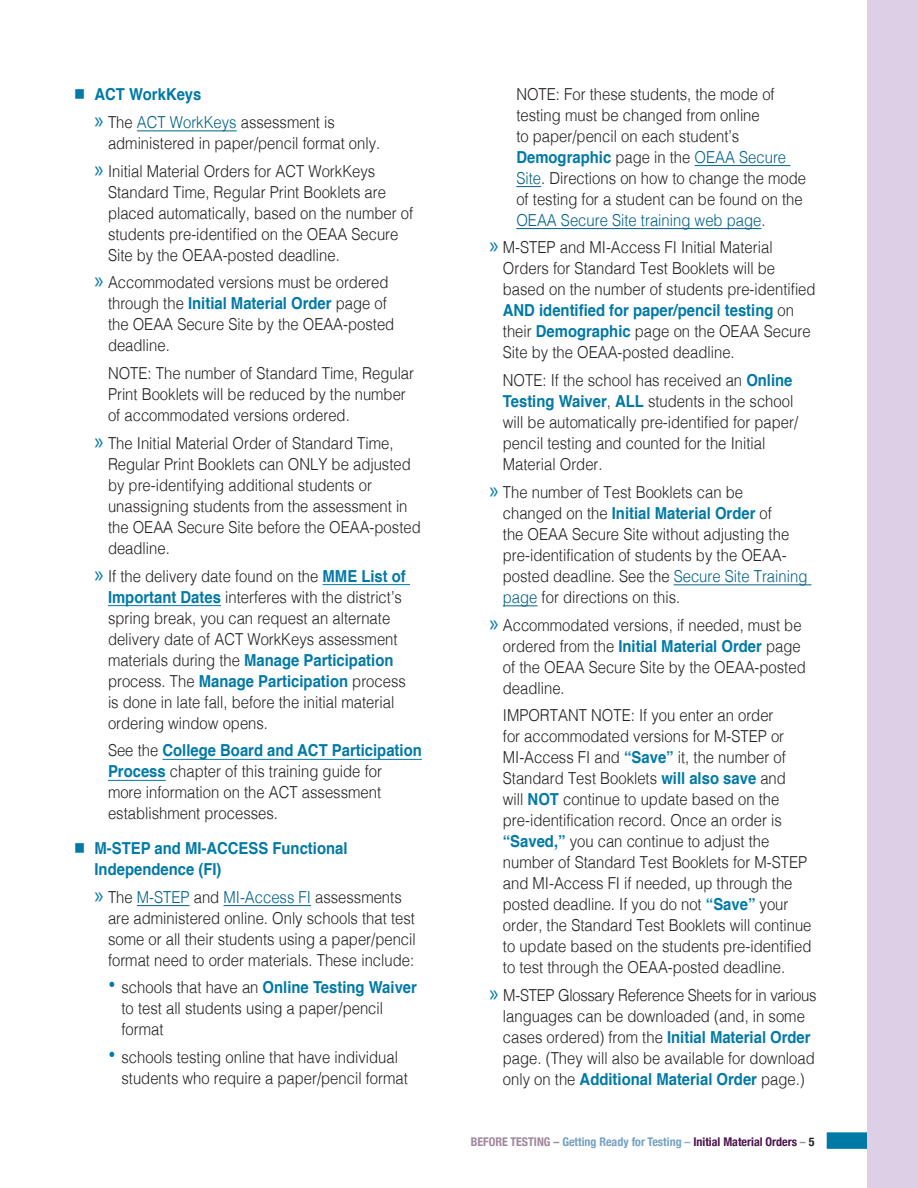
<style>
.page{position:relative;width:918px;height:1188px;background:#fff}
.page>*{position:absolute;margin:0;border:0;box-sizing:border-box;transform-origin:0 0}
.text1{font:300 16.5px/21px "Helvetica";color:#231f20;scale:.9 1}
.t1{font:700 16.5px/21px "Helvetica";color:#0079a6;scale:.9 1}
.t2{font:700 condensed 12px "Helvetica Neue";color:#76a1c2}
.s1{font-family:"Myriad Pro";font-weight:400;font-size:24px;color:#0079a6}
.s2{color:#006084}
.s3{font-weight:700;color:#0079a6}
.s4{font-weight:700;font-size:24px;color:#0079a6}
.s5{color:#a0879d}
.s6{color:#8badca}
.s7{color:#4b134a}
.s8{color:#939598}
.s9{color:#231f20}
</style>
<div class="page">
<div style="left:827px;top:1132px;width:51px;height:17px;background:#0079a6"></div>
<div style="left:867px;top:0;width:51px;height:1188px;background:#ddcfe6"></div>
<hr style="left:137px;top:130px;width:100px;height:1px;background:#006084">
<hr style="left:323px;top:584px;width:87px;height:1px;background:#0079a6">
<hr style="left:108px;top:605px;width:113px;height:1px;background:#0079a6">
<hr style="left:162px;top:759px;width:260px;height:1px;background:#0079a6">
<hr style="left:108px;top:780px;width:58px;height:1px;background:#0079a6">
<hr style="left:137px;top:905px;width:53px;height:1px;background:#006084">
<hr style="left:224px;top:905px;width:87px;height:1px;background:#006084">
<hr style="left:695px;top:165px;width:95px;height:1px;background:#006084">
<svg style="left:516px;top:186px;width:25px;height:1px"></svg>
<hr style="left:516px;top:228px;width:245px;height:1px;background:#006084">
<hr style="left:674px;top:584px;width:138px;height:1px;background:#006084">
<hr style="left:503px;top:605px;width:35px;height:1px;background:#006084">
<p class="t1" style="left:74px;top:84px;width:143px">■ ACT WorkKeys</p>
<p class="text1" style="left:108px;top:110px;width:304px;text-indent:-14px"><span class="s1">»</span> The <span class="s2">ACT WorkKeys</span> assessment is administered in paper/pencil format only.</p>
<p class="text1" style="left:108px;top:159px;width:341px;text-indent:-14px"><span class="s1">»</span> Initial Material Orders for ACT WorkKeys Standard Time, Regular Print Booklets are placed automatically, based on the number of students pre-identified on the OEAA Secure Site by the OEAA-posted deadline.</p>
<p class="text1" style="left:108px;top:271px;width:320px;text-indent:-14px"><span class="s1">»</span> Accommodated versions must be ordered through the <span class="s3">Initial Material Order</span> page of the OEAA Secure Site by the OEAA-posted deadline.</p>
<p class="text1" style="left:108px;top:362px;width:342px">NOTE: The number of Standard Time, Regular<br>Print Booklets will be reduced by the number of accommodated versions ordered.</p>
<p class="text1" style="left:108px;top:431px;width:349px;text-indent:-14px"><span class="s1">»</span> The Initial Material Order of Standard Time, Regular Print Booklets can ONLY be adjusted by pre-identifying additional students or unassigning students from the assessment in the OEAA Secure Site before the OEAA-posted deadline.</p>
<p class="text1" style="left:108px;top:564px;width:333px;text-indent:-14px"><span class="s1">»</span> If the delivery date found on the <span class="s3">MME List of Important Dates</span> interferes with the district’s spring break, you can request an alternate delivery date of ACT WorkKeys assessment materials during the <span class="s3">Manage Participation </span>process. The <span class="s3">Manage Participation</span> process is done in late fall, before the initial material ordering window opens.</p>
<p class="text1" style="left:108px;top:739px;width:350px">See the <span class="s3">College Board and ACT Participation Process</span> chapter of this training guide for<br>more information on the ACT assessment establishment processes.</p>
<p class="t1" style="left:94px;top:838px;width:283px;text-indent:-20px">■ M-STEP and MI-ACCESS Functional<br>Independence (FI)</p>
<p class="text1" style="left:108px;top:885px;width:344px;text-indent:-14px"><span class="s1">»</span> The <span class="s2">M-STEP</span> and <span class="s2">MI-Access FI</span> assessments are administered online. Only schools that test some or all their students using a paper/pencil format need to order materials. These include:</p>
<p class="text1" style="left:122px;top:976px;width:330px;text-indent:-14px"><span class="s4">•</span> schools that have an <span class="s3">Online Testing Waiver </span>to test all students using a paper/pencil format</p>
<p class="text1" style="left:122px;top:1046px;width:320px;text-indent:-14px"><span class="s4">•</span> schools testing online that have individual students who require a paper/pencil format</p>
<p class="text1" style="left:516px;top:82px;width:323px">NOTE: For these students, the mode of testing must be changed from online<br>to paper/pencil on each student’s <span class="s3">Demographic</span> page in the <span class="s2">OEAA Secure Site</span>. Directions on how to change the mode of testing for a student can be found on the <span class="s2">OEAA Secure Site training web page</span>.</p>
<p class="text1" style="left:503px;top:236px;width:349px;text-indent:-14px"><span class="s1">»</span> M-STEP and MI‑Access FI Initial Material Orders for Standard Test Booklets will be based on the number of students pre-identified <span class="s3">AND identified for paper/pencil testing</span> on their <span class="s3">Demographic</span> page on the OEAA Secure Site by the OEAA-posted deadline.</p>
<p class="text1" style="left:503px;top:369px;width:330px">NOTE: If the school has received an <span class="s3">Online Testing Waiver</span>, <span class="s3">ALL</span> students in the school will be automatically pre-identified for paper/ pencil testing and counted for the Initial Material Order.</p>
<p class="text1" style="left:503px;top:480px;width:340px;text-indent:-14px"><span class="s1">»</span> The number of Test Booklets can be<br>changed on the <span class="s3">Initial Material Order</span> of<br>the OEAA Secure Site without adjusting the pre‑identification of students by the OEAA&shy;posted deadline. See the <span class="s2">Secure Site Training page</span> for directions on this.</p>
<p class="text1" style="left:503px;top:613px;width:338px;text-indent:-13px"><span class="s1">»</span> Accommodated versions, if needed, must be ordered from the <span class="s3">Initial Material Order</span> page of the OEAA Secure Site by the OEAA-posted deadline.</p>
<p class="text1" style="left:503px;top:704px;width:344px">IMPORTANT NOTE: If you enter an order<br>for accommodated versions for M-STEP or MI-Access FI and <span class="s3">“Save”</span> it, the number of Standard Test Booklets <span class="s3">will also save</span> and<br>will <span class="s3">NOT</span> continue to update based on the pre‑identification record. Once an order is <span class="s3">“Saved,”</span> you can continue to adjust the number of Standard Test Booklets for M-STEP and MI‑Access FI if needed, up through the posted deadline. If you do not <span class="s3">“Save”</span> your order, the Standard Test Booklets will continue to update based on the students pre-identified to test through the OEAA-posted deadline.</p>
<p class="text1" style="left:503px;top:984px;width:350px;text-indent:-14px"><span class="s1">»</span> M-STEP Glossary Reference Sheets for in various languages can be downloaded (and, in some cases ordered) from the <span class="s3">Initial Material Order </span>page. (They will also be available for download only on the <span class="s3">Additional Material Order</span> page.)</p>
<p class="t2" style="left:471px;top:1132px;width:345px"><span class="s5">BEFORE TESTING –</span> Getting Ready for Testing <span class="s6">–</span> <span class="s7">Initial Material Orders</span> <span class="s8">–</span> <span class="s9">5</span></p>
</div>
